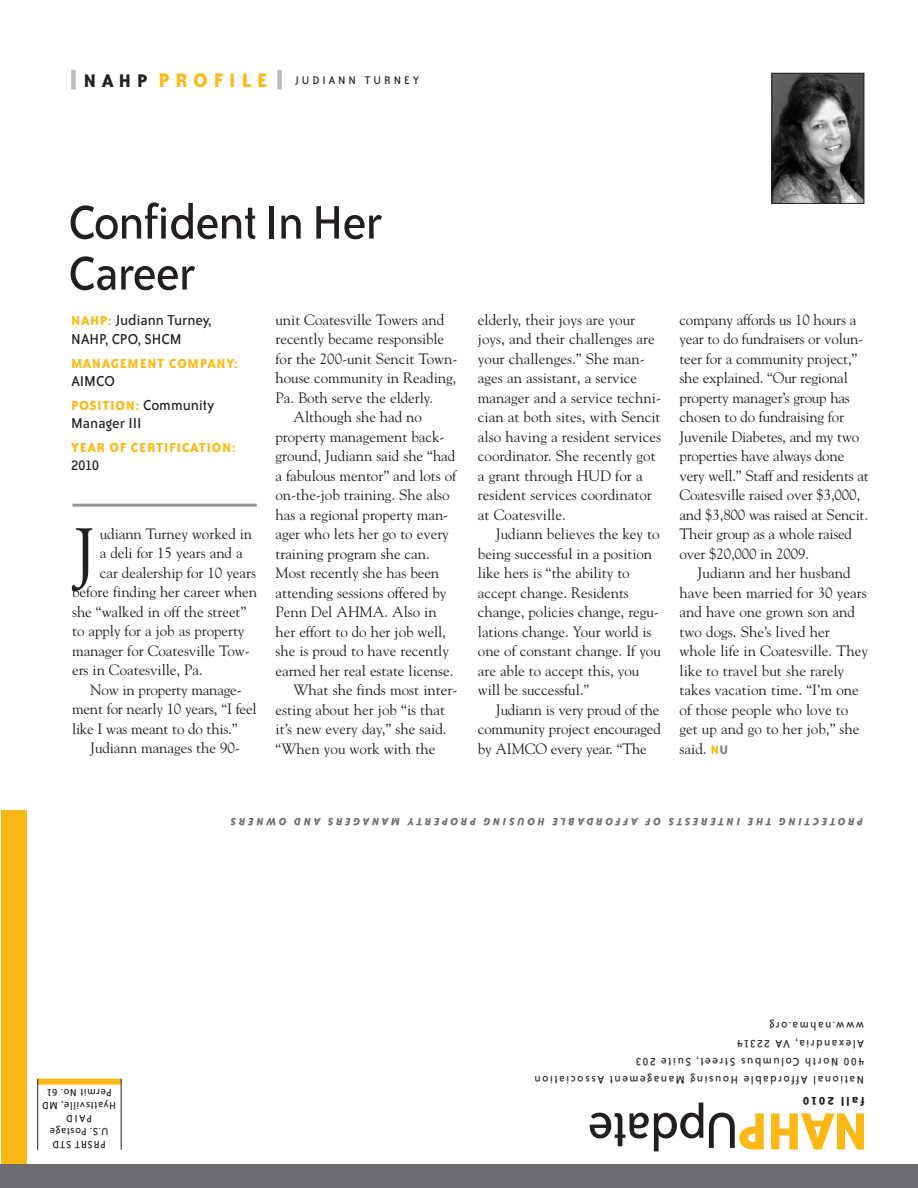
<style>
.page{position:relative;width:918px;height:1188px;background:#fff}
.page>*{position:absolute;margin:0;border:0;box-sizing:border-box;transform-origin:0 0}
.t1{font:70.35px "Goudy";color:#231f20}
.t2{font:57.45px "Bailey Sans ITC";letter-spacing:-.025em;color:#231f20}
.t3{font:54px/51px "Bailey Sans ITC";letter-spacing:-.025em;color:#231f20}
.t4{font:16.5px/19.5px "Bailey Sans ITC";color:#231f20}
.t5{font:15px/19.5px "Goudy";letter-spacing:-.005em;color:#231f20}
.t6{font:700 15px "Bailey Sans ITC";letter-spacing:.05em;color:#fcb814}
.t7{font:700 13.35px "Bailey Sans ITC";letter-spacing:.14em;color:#231f20}
.t8{font:12.75px/18px "Bailey Sans ITC";letter-spacing:.115em;color:#231f20}
.t9{font:12.75px "Bailey Sans ITC";letter-spacing:.23em;color:#231f20}
.t10{font:italic 700 12px "Bailey Sans ITC";letter-spacing:.215em;color:#6c6d70}
.t11{font:12px/13px "Bailey Sans ITC";letter-spacing:.045em;color:#231f20;text-align:center}
.s1{font-weight:700;font-size:21px}
.s2{font-weight:700;font-size:22.5px;color:#fcb814}
.s3{font-weight:700;font-size:15px;color:#fcb814}
.s4{font-weight:400;font-size:16.5px;color:#231f20}
.s5{font-family:"Bailey Sans ITC";font-weight:700;font-size:14.25px;color:#fcb814}
.s6{font-family:"Bailey Sans ITC";font-weight:700;font-size:14.25px;color:#808285}
.s7{font-weight:700;font-size:60px;color:#fcb814}
</style>
<div class="page">
<div style="left:1px;top:810px;width:26px;height:378px;background:#fcb814"></div>
<div style="left:0;top:1164px;width:918px;height:24px;background:#6c6d70"></div>
<div style="left:71px;top:70px;width:5px;height:19px;background:#bcbdc0"></div>
<div style="left:277px;top:70px;width:5px;height:19px;background:#bcbdc0"></div>
<hr style="left:72px;top:504px;width:185px;height:3px;background:#939598">
<div style="left:38px;top:1079px;width:83px;height:6px;background:#fcb814"></div>
<hr style="left:37px;top:1079px;width:1px;height:71px;background:#231f20">
<hr style="left:121px;top:1079px;width:1px;height:71px;background:#231f20">
<img style="left:774px;top:75px;width:88px;height:127px">
<div style="left:772px;top:73px;width:92px;height:131px;border:1px solid #231f20"></div>
<p class="t9" style="left:84px;top:76px;width:337px"><span class="s1">NAHP</span> <span class="s2">PROFILE</span> JUDIANN TURNEY</p>
<h3 class="t3" style="left:68px;top:200px;width:316px">Confident In Her<br>Career</h3>
<p class="t4" style="left:71px;top:311px;width:142px"><span class="s3">NAHP:</span> Judiann Turney,<br>NAHP, CPO, SHCM</p>
<p class="t6" style="left:71px;top:359px;width:168px">MANAGEMENT COMPANY:</p>
<p class="t4" style="left:71px;top:373px;width:46px">AIMCO</p>
<p class="t6" style="left:71px;top:401px;width:145px">POSITION: <span class="s4">Community</span></p>
<p class="t4" style="left:71px;top:415px;width:72px">Manager III</p>
<p class="t6" style="left:71px;top:443px;width:166px">YEAR OF CERTIFICATION:</p>
<p class="t4" style="left:71px;top:457px;width:30px">2010</p>
<p class="t5" style="left:276px;top:310px;width:170px">unit Coatesville Towers and</p>
<p class="t5" style="left:276px;top:330px;width:170px">recently became responsible</p>
<p class="t5" style="left:276px;top:349px;width:183px">for the 200-unit Sencit Town-</p>
<p class="t5" style="left:276px;top:369px;width:182px">house community in Reading,</p>
<p class="t5" style="left:276px;top:388px;width:159px">Pa. Both serve the elderly.</p>
<p class="t5" style="left:294px;top:408px;width:130px">Although she had no</p>
<p class="t5" style="left:276px;top:427px;width:170px">property management back-</p>
<p class="t5" style="left:276px;top:447px;width:181px">ground, Judiann said she “had</p>
<p class="t5" style="left:276px;top:466px;width:182px">a fabulous mentor” and lots of</p>
<p class="t5" style="left:276px;top:486px;width:176px">on-the-job training. She also</p>
<p class="t5" style="left:276px;top:505px;width:174px">has a regional property man-</p>
<p class="t5" style="left:276px;top:525px;width:175px">ager who lets her go to every</p>
<p class="t5" style="left:276px;top:544px;width:156px">training program she can.</p>
<p class="t5" style="left:276px;top:564px;width:165px">Most recently she has been</p>
<p class="t5" style="left:276px;top:583px;width:173px">attending sessions offered by</p>
<p class="t5" style="left:276px;top:603px;width:163px">Penn Del AHMA. Also in</p>
<p class="t5" style="left:276px;top:622px;width:172px">her effort to do her job well,</p>
<p class="t5" style="left:276px;top:642px;width:175px">she is proud to have recently</p>
<p class="t5" style="left:276px;top:661px;width:179px">earned her real estate license.</p>
<p class="t5" style="left:294px;top:681px;width:165px">What she finds most inter-</p>
<p class="t5" style="left:276px;top:700px;width:171px">esting about her job “is that</p>
<p class="t5" style="left:276px;top:720px;width:173px">it’s new every day,” she said.</p>
<p class="t5" style="left:276px;top:739px;width:161px">“When you work with the</p>
<h1 class="t1" style="left:73px;top:512px;width:25px">J</h1>
<p class="t5" style="left:100px;top:524px;width:154px">udiann Turney worked in</p>
<p class="t5" style="left:100px;top:543px;width:144px">a deli for 15 years and a</p>
<p class="t5" style="left:100px;top:563px;width:158px">car dealership for 10 years</p>
<p class="t5" style="left:72px;top:582px;width:187px">before finding her career when</p>
<p class="t5" style="left:72px;top:602px;width:176px">she “walked in off the street”</p>
<p class="t5" style="left:72px;top:621px;width:174px">to apply for a job as property</p>
<p class="t5" style="left:72px;top:641px;width:179px">manager for Coatesville Tow-</p>
<p class="t5" style="left:72px;top:660px;width:132px">ers in Coatesville, Pa.</p>
<p class="t5" style="left:90px;top:680px;width:153px">Now in property manage-</p>
<p class="t5" style="left:72px;top:699px;width:186px">ment for nearly 10 years, “I feel</p>
<p class="t5" style="left:72px;top:719px;width:167px">like I was meant to do this.”</p>
<p class="t5" style="left:90px;top:738px;width:151px">Judiann manages the 90-</p>
<p class="t5" style="left:478px;top:310px;width:185px">elderly, their joys are your joys, and their challenges are your challenges.” She man&shy;ages an assistant, a service manager and a service techni&shy;cian at both sites, with Sencit also having a resident services coordinator. She recently got a grant through HUD for a resident services coordinator at Coatesville.</p>
<p class="t5" style="left:478px;top:524px;width:184px;text-indent:18px">Judiann believes the key to being successful in a position like hers is “the ability to accept change. Residents change, policies change, regu&shy;lations change. Your world is one of constant change. If you are able to accept this, you will be successful.”</p>
<p class="t5" style="left:478px;top:700px;width:184px;text-align:justify;text-indent:18px">Judiann is very proud of the community project encouraged by AIMCO every year. “The</p>
<p class="t5" style="left:680px;top:310px;width:191px">company affords us 10 hours a year to do fundraisers or volun&shy;teer for a community project,” she explained. “Our regional property manager’s group has chosen to do fundraising for<br>Juvenile Diabetes, and my two properties have always done very well.” Staff and residents at<br>Coatesville raised over $3,000, and $3,800 was raised at Sencit.<br>Their group as a whole raised over $20,000 in 2009.</p>
<p class="t5" style="left:680px;top:563px;width:190px;text-indent:18px">Judiann and her husband have been married for 30 years and have one grown son and two dogs. She’s lived her whole life in Coatesville. They like to travel but she rarely takes vacation time. “I’m one of those people who love to get up and go to her job,” she said. <span class="s5">N</span><span class="s6">U</span></p>
<p class="t10" style="left:863px;top:826px;width:634px;rotate:-180deg">PROTECTING THE INTERESTS OF AFFORDABLE HOUSING PROPERTY MANAGERS AND OWNERS</p>
<p class="t11" style="left:116px;top:1151px;width:75px;rotate:-180deg">PRSRT STD<br>U.S. Postage<br>PAID<br>Hyattsville, MD<br>Permit No. 61</p>
<p class="t8" style="left:864px;top:1088px;width:331px;rotate:-180deg">National Affordable Housing Management Association<br>400 North Columbus Street, Suite 203<br>Alexandria, VA 22314<br>www.nahma.org</p>
<p class="t7" style="left:865px;top:1105px;width:64px;rotate:-180deg">fall 2010</p>
<h2 class="t2" style="left:869px;top:1151px;width:283px;rotate:-180deg"><span class="s7">NAHP</span>Update</h2>
</div>
